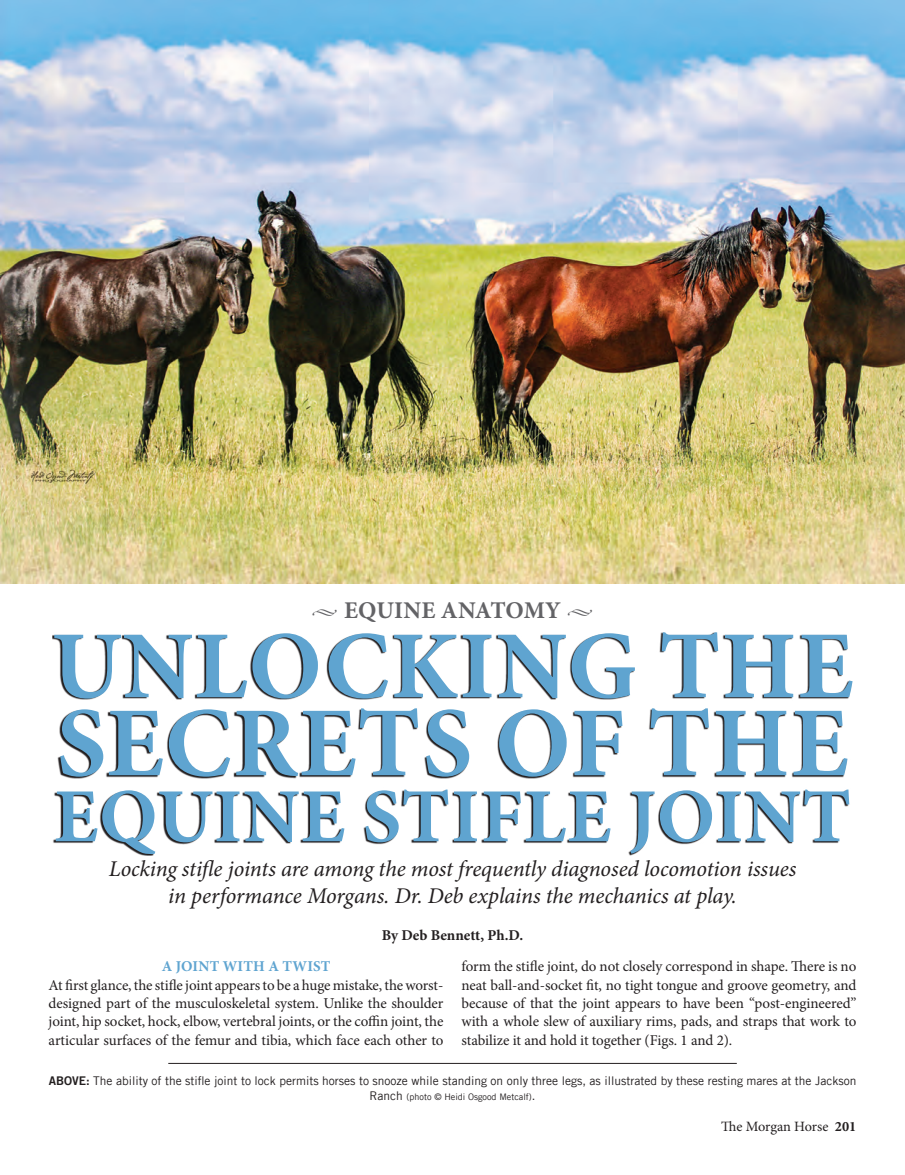
<style>
.page{position:relative;width:905px;height:1175px;background:#fff}
.page>*{position:absolute;margin:0;border:0;box-sizing:border-box;transform-origin:0 0}
.t1{font:700 99px "Minion Pro";letter-spacing:.01em;color:#5fa4d0}
.t2{font:700 96px "Minion Pro";letter-spacing:.01em;color:#5fa4d0}
.t3{font:700 76.5px "Minion Pro";letter-spacing:.01em;color:#5fa4d0}
.t4{font:700 24px "Minion Pro";letter-spacing:.01em;color:#636366}
.t5{font:italic 22.5px/27px "Minion Pro";letter-spacing:-.01em;color:#231f20;text-align:center}
.t6{font:15px/18.3px "Minion Pro";letter-spacing:-.005em;color:#231f20;text-align:justify}
.t7{font:700 15px "Minion Pro";color:#231f20}
.t8{font:700 15px "Minion Pro";letter-spacing:.01em;color:#5fa4d0}
.t9{font:14.25px "Minion Pro";letter-spacing:-.01em;color:#231f20}
.t10{font:12px "Trade Gothic";color:#231f20}
.t11{font:9px "Trade Gothic";color:#231f20}
.s1{font-family:"Trade Gothic Bold 6"}
.s2{font-size:12px}
.s3{font-weight:700}
</style>
<div class="page">
<img style="left:0;top:0;width:904px;height:583px">
<hr style="left:168px;top:1063px;width:568px;height:1px;background:#231f20">
<svg style="left:52px;top:632px;width:800px;height:223px"></svg>
<h3 class="t4" style="left:312px;top:593px;width:282px">◆ EQUINE ANATOMY ◆</h3>
<h2 class="t2" style="left:51px;top:599px;width:803px">UNLOCKING THE</h2>
<h1 class="t1" style="left:57px;top:674px;width:793px">SECRETS OF THE</h1>
<h3 class="t3" style="left:54px;top:763px;width:798px">EQUINE STIFLE JOINT</h3>
<h3 class="t5" style="left:109px;top:855px;width:689px">Locking stifle joints are among the most frequently diagnosed locomotion issues in performance Morgans. Dr. Deb explains the mechanics at play.</h3>
<p class="t7" style="left:382px;top:924px;width:143px">By Deb Bennett, Ph.D.</p>
<p class="t6" style="left:461px;top:957px;width:396px">form the stifle joint, do not closely correspond in shape. There is no neat ball-and-socket fit, no tight tongue and groove geometry, and because of that the joint appears to have been “post-engineered” with a whole slew of auxiliary rims, pads, and straps that work to stabilize it and hold it together (Figs. 1 and 2).</p>
<p class="t10" style="left:49px;top:1075px;width:809px"><span class="s1">ABOVE:</span> The ability of the stifle joint to lock permits horses to snooze while standing on only three legs, as illustrated by these resting mares at the Jackson</p>
<p class="t11" style="left:369px;top:1093px;width:167px"><span class="s2">Ranch</span> (photo © Heidi Osgood Metcalf)<span class="s2">.</span></p>
<p class="t8" style="left:162px;top:956px;width:170px">A JOINT WITH A TWIST</p>
<p class="t6" style="left:49px;top:975px;width:396px">At first glance, the stifle joint appears to be a huge mistake, the worst&shy;designed part of the musculoskeletal system. Unlike the shoulder joint, hip socket, hock, elbow, vertebral joints, or the coffin joint, the articular surfaces of the femur and tibia, which face each other to</p>
<p class="t9" style="left:721px;top:1117px;width:137px">The Morgan Horse <span class="s3">201</span></p>
</div>
